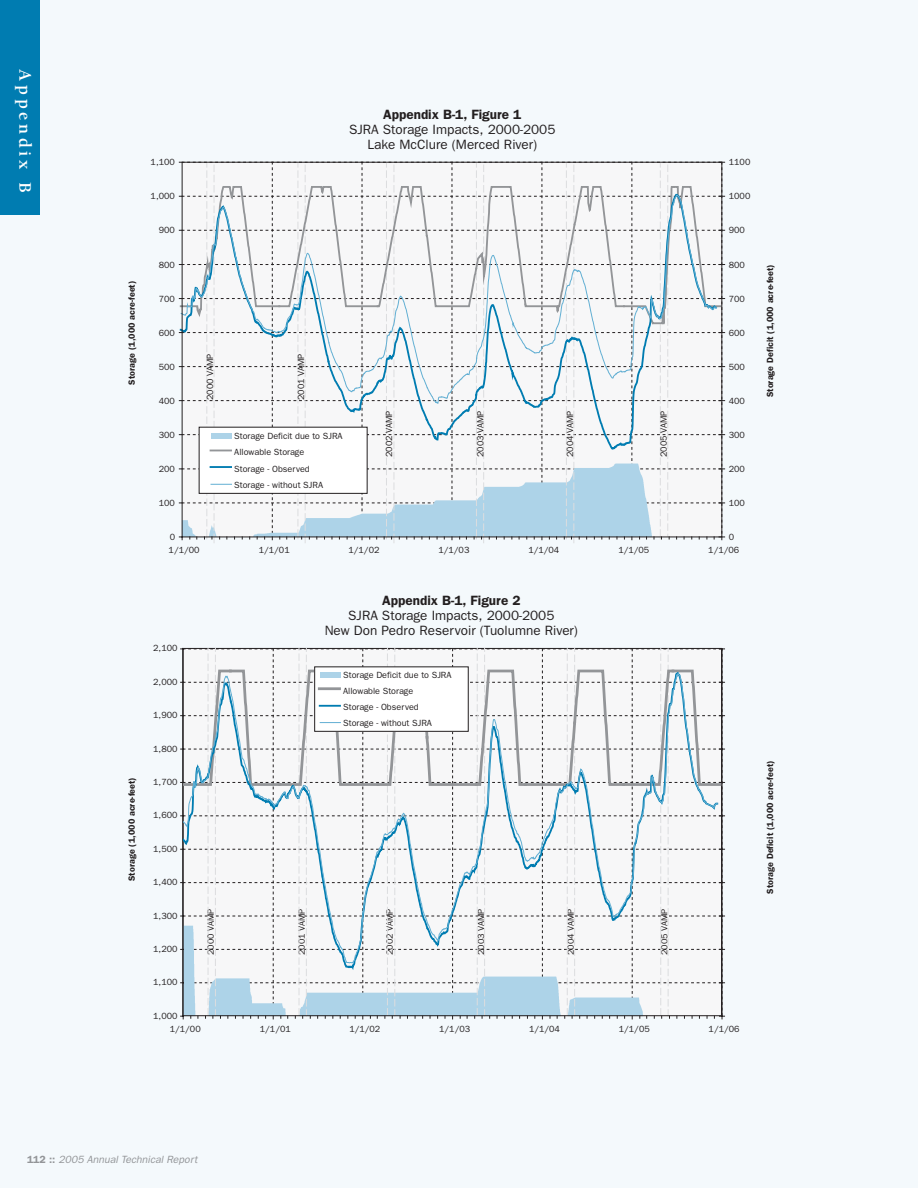
<style>
.page{position:relative;width:918px;height:1188px;background:#f4f9fc}
.page>*{position:absolute;margin:0;border:0;box-sizing:border-box;transform-origin:0 0}
.t1{font:700 18px "Berkeley";letter-spacing:.2em;color:#fff}
.t2{font:13.5px/15px "Franklin Gothic";color:#231f20;text-align:center}
.t3{font:600 13.5px "Franklin Gothic";color:#231f20}
.t4{font:italic 10.5px "Franklin Gothic";color:#939598}
.t5{font:9px/16.4px "Franklin Gothic";color:#231f20}
.t6{font:600 9px "Franklin Gothic";color:#231f20}
.s1{font-weight:600;font-style:normal}
</style>
<div class="page">
<div style="left:0;top:0;width:40px;height:215px;background:#007cb1"></div>
<svg style="left:179px;top:162px;width:546px;height:381px"></svg>
<svg style="left:181px;top:649px;width:544px;height:371px"></svg>
<hr style="left:183px;top:1015px;width:539px;height:1px;background:#231f20">
<h1 class="t1" style="left:35px;top:69px;width:124px;rotate:90deg">Appendix B</h1>
<p class="t6" style="left:126px;top:385px;width:105px;rotate:-90deg">Storage (1,000 acre-feet)</p>
<h2 class="t3" style="left:383px;top:107px;width:140px">Appendix B-1, Figure 1</h2>
<h2 class="t2" style="left:349px;top:122px;width:208px">SJRA Storage Impacts, 2000-2005<br>Lake McClure (Merced River)</h2>
<p class="t5" style="left:151px;top:154px;width:26px">1,100</p>
<p class="t5" style="left:729px;top:154px;width:23px">1100</p>
<p class="t5" style="left:151px;top:188px;width:26px">1,000</p>
<p class="t5" style="left:729px;top:188px;width:23px">1000</p>
<p class="t5" style="left:159px;top:222px;width:18px">900</p>
<p class="t5" style="left:729px;top:222px;width:18px">900</p>
<p class="t5" style="left:159px;top:256px;width:18px">800</p>
<p class="t5" style="left:729px;top:256px;width:18px">800</p>
<p class="t5" style="left:159px;top:290px;width:18px">700</p>
<p class="t5" style="left:729px;top:290px;width:18px">700</p>
<p class="t5" style="left:159px;top:324px;width:18px">600</p>
<p class="t5" style="left:729px;top:324px;width:18px">600</p>
<p class="t5" style="left:159px;top:358px;width:18px">500</p>
<p class="t5" style="left:159px;top:392px;width:18px">400</p>
<p class="t5" style="left:202px;top:400px;width:48px;rotate:-90deg">2000 VAMP</p>
<p class="t5" style="left:293px;top:400px;width:48px;rotate:-90deg">2001 VAMP</p>
<p class="t5" style="left:729px;top:358px;width:18px">500</p>
<p class="t5" style="left:729px;top:392px;width:18px">400</p>
<p class="t5" style="left:159px;top:426px;width:18px">300</p>
<p class="t5" style="left:159px;top:461px;width:18px">200</p>
<p class="t5" style="left:234px;top:427px;width:110px">Storage Deficit due to SJRA<br>Allowable Storage<br>Storage - Observed<br>Storage - without SJRA</p>
<p class="t5" style="left:381px;top:457px;width:48px;rotate:-90deg">2002 VAMP</p>
<p class="t5" style="left:472px;top:457px;width:48px;rotate:-90deg">2003 VAMP</p>
<p class="t5" style="left:562px;top:457px;width:48px;rotate:-90deg">2004 VAMP</p>
<p class="t5" style="left:655px;top:457px;width:48px;rotate:-90deg">2005 VAMP</p>
<p class="t5" style="left:729px;top:426px;width:18px">300</p>
<p class="t5" style="left:729px;top:461px;width:18px">200</p>
<p class="t5" style="left:159px;top:495px;width:18px">100</p>
<p class="t5" style="left:729px;top:495px;width:18px">100</p>
<p class="t5" style="left:170px;top:529px;width:7px">0</p>
<p class="t5" style="left:729px;top:529px;width:7px">0</p>
<p class="t5" style="left:169px;top:542px;width:32px">1/1/00</p>
<p class="t5" style="left:259px;top:542px;width:32px">1/1/01</p>
<p class="t5" style="left:349px;top:542px;width:32px">1/1/02</p>
<p class="t5" style="left:438px;top:542px;width:32px">1/1/03</p>
<p class="t5" style="left:528px;top:542px;width:32px">1/1/04</p>
<p class="t5" style="left:618px;top:542px;width:32px">1/1/05</p>
<p class="t5" style="left:708px;top:542px;width:32px">1/1/06</p>
<p class="t6" style="left:126px;top:881px;width:105px;rotate:-90deg">Storage (1,000 acre-feet)</p>
<p class="t5" style="left:153px;top:640px;width:26px">2,100</p>
<p class="t5" style="left:153px;top:673px;width:26px">2,000</p>
<p class="t5" style="left:153px;top:707px;width:26px">1,900</p>
<p class="t5" style="left:153px;top:740px;width:26px">1,800</p>
<p class="t5" style="left:153px;top:774px;width:26px">1,700</p>
<p class="t5" style="left:153px;top:807px;width:26px">1,600</p>
<p class="t5" style="left:153px;top:840px;width:26px">1,500</p>
<p class="t5" style="left:153px;top:874px;width:26px">1,400</p>
<p class="t5" style="left:153px;top:907px;width:26px">1,300</p>
<p class="t5" style="left:153px;top:941px;width:26px">1,200</p>
<p class="t5" style="left:153px;top:974px;width:26px">1,100</p>
<p class="t5" style="left:153px;top:1007px;width:26px">1,000</p>
<h2 class="t3" style="left:382px;top:593px;width:140px">Appendix B-1, Figure 2</h2>
<h2 class="t2" style="left:325px;top:608px;width:255px">SJRA Storage Impacts, 2000-2005<br>New Don Pedro Reservoir (Tuolumne River)</h2>
<p class="t5" style="left:343px;top:667px;width:110px;line-height:15.9px">Storage Deficit due to SJRA<br>Allowable Storage<br>Storage - Observed<br>Storage - without SJRA</p>
<p class="t5" style="left:202px;top:955px;width:48px;rotate:-90deg">2000 VAMP</p>
<p class="t5" style="left:293px;top:955px;width:48px;rotate:-90deg">2001 VAMP</p>
<p class="t5" style="left:381px;top:955px;width:48px;rotate:-90deg">2002 VAMP</p>
<p class="t5" style="left:473px;top:955px;width:48px;rotate:-90deg">2003 VAMP</p>
<p class="t5" style="left:562px;top:955px;width:48px;rotate:-90deg">2004 VAMP</p>
<p class="t5" style="left:656px;top:955px;width:48px;rotate:-90deg">2005 VAMP</p>
<p class="t5" style="left:170px;top:1021px;width:32px">1/1/00</p>
<p class="t5" style="left:260px;top:1021px;width:32px">1/1/01</p>
<p class="t5" style="left:349px;top:1021px;width:32px">1/1/02</p>
<p class="t5" style="left:439px;top:1021px;width:32px">1/1/03</p>
<p class="t5" style="left:529px;top:1021px;width:32px">1/1/04</p>
<p class="t5" style="left:619px;top:1021px;width:32px">1/1/05</p>
<p class="t5" style="left:709px;top:1021px;width:32px">1/1/06</p>
<p class="t6" style="left:765px;top:397px;width:134px;rotate:-90deg">Storage Deficit (1,000 acre-feet)</p>
<p class="t6" style="left:765px;top:894px;width:134px;rotate:-90deg">Storage Deficit (1,000 acre-feet)</p>
<p class="t4" style="left:27px;top:1153px;width:172px"><span class="s1">112 ::</span> 2005 Annual Technical Report</p>
</div>
